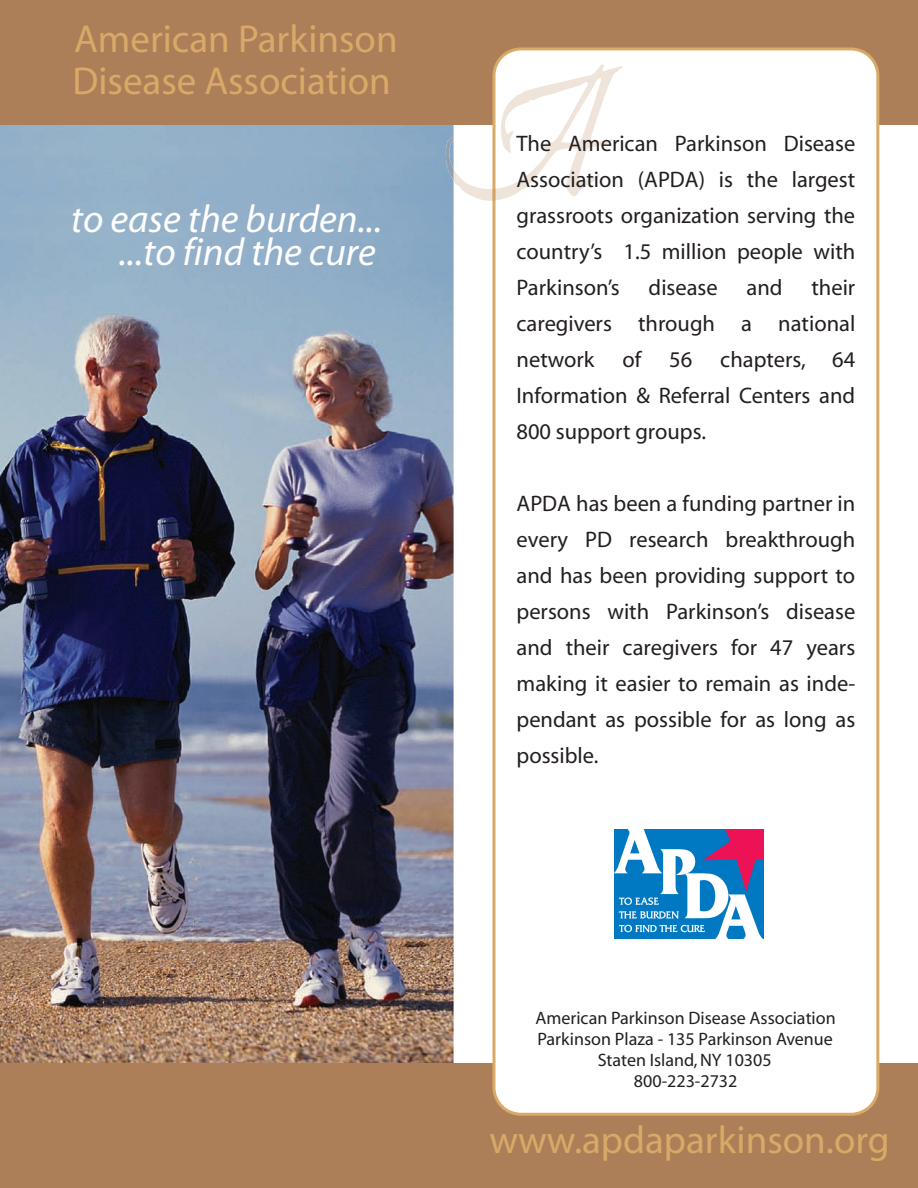
<style>
.page{position:relative;width:918px;height:1188px;background:#fff}
.page>*{position:absolute;margin:0;border:0;box-sizing:border-box;transform-origin:0 0}
.t1{font:39px/42px "Myriad";color:#d9a968}
.t2{font:italic 39px/32.5px "Myriad";color:#fff;text-align:right}
.t3{font:22.5px/36px "Myriad";color:#231f20;text-align:justify}
.t4{font:18px/21px "Myriad";color:#231f20;text-align:center}
</style>
<div class="page">
<img style="left:0;top:0;width:918px;height:1188px">
<p class="t1" style="left:73px;top:22px;width:327px">American Parkinson<br>Disease Association</p>
<p class="t2" style="left:71px;top:206px;width:313px">to ease the burden... ...to find the cure</p>
<p class="t3" style="left:517px;top:127px;width:340px">The American Parkinson Disease Association (APDA) is the largest grassroots organization serving the country’s 1.5 million people with Parkinson’s</p>
<p class="t3" style="left:517px;top:271px;width:340px;text-indent:295px">their caregivers through a national network of 56 chapters, 64<br>Information &amp; Referral Centers and 800 support groups.</p>
<p class="t3" style="left:649px;top:271px;width:71px">disease</p>
<p class="t3" style="left:747px;top:271px;width:38px">and</p>
<p class="t3" style="left:517px;top:487px;width:340px">APDA has been a funding partner in every PD research breakthrough and has been providing support to persons with Parkinson’s disease and their caregivers for 47 years making it easier to remain as inde&shy;pendant as possible for as long as possible.</p>
<p class="t4" style="left:535px;top:1009px;width:302px">American Parkinson Disease Association<br>Parkinson Plaza - 135 Parkinson Avenue<br>Staten Island, NY 10305<br>800-223-2732</p>
<p class="t1" style="left:489px;top:1122px;width:402px">www.apdaparkinson.org</p>
</div>
